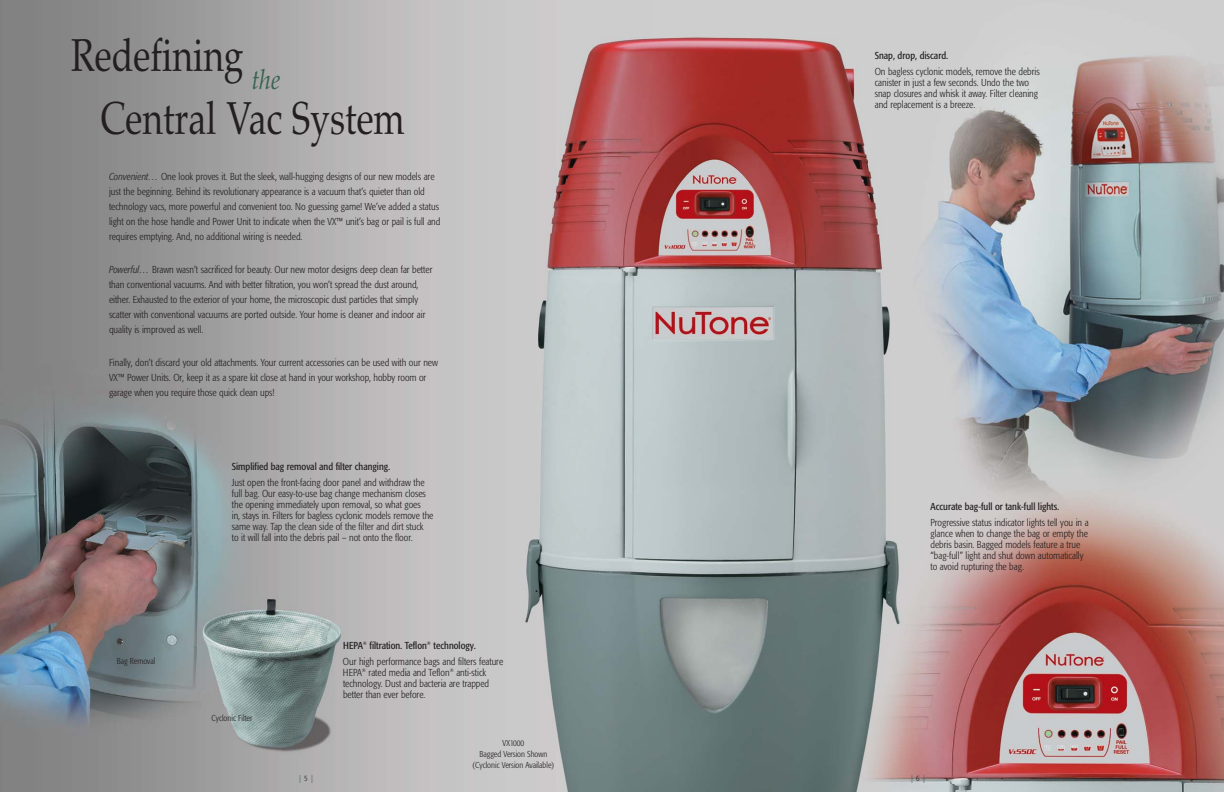
<style>
.page{position:relative;width:1224px;height:792px;background:#fff}
.page>*{position:absolute;margin:0;border:0;box-sizing:border-box;transform-origin:0 0}
.t1{font:46px/63.5px "Palatino";color:#231f20;scale:.77 1}
.t2{font:300 condensed 10px/11px "Formata";color:#231f20}
.t3{font:condensed 10px "Formata";color:#231f20}
.t4{font:300 condensed 8.5px/11px "Formata";color:#231f20;text-align:center}
.t5{font:300 condensed 8px "Formata";color:#386351}
.s1{font-style:italic}
.s2{color:#231f20}
.s3{font-weight:400}
</style>
<div class="page">
<img style="left:0;top:0;width:1224px;height:792px">
<h1 class="t1" style="left:100px;top:29px;width:397px;text-indent:-29px">Redefining <sub>the<br></sub>Central Vac System</h1>
<p class="t2" style="left:109px;top:169px;width:333px;line-height:15px"><span class="s1">Convenient…</span> One look proves it. But the sleek, wall-hugging designs of our new models are just the beginning. Behind its revolutionary appearance is a vacuum that’s quieter than old technology vacs, more powerful and convenient too. No guessing game! We’ve added a status light on the hose handle and Power Unit to indicate when the VX™ unit’s bag or pail is full and requires emptying. And, no additional wiring is needed.</p>
<p class="t2" style="left:109px;top:262px;width:325px;line-height:15px"><span class="s1">Powerful…</span> Brawn wasn’t sacrificed for beauty. Our new motor designs deep clean far better than conventional vacuums. And with better filtration, you won’t spread the dust around, either. Exhausted to the exterior of your home, the microscopic dust particles that simply scatter with conventional vacuums are ported outside. Your home is cleaner and indoor air quality is improved as well.</p>
<p class="t2" style="left:109px;top:355px;width:331px;line-height:15px">Finally, don’t discard your old attachments. Your current accessories can be used with our new<br>VX™ Power Units. Or, keep it as a spare kit close at hand in your workshop, hobby room or garage when you require those quick clean ups!</p>
<p class="t4" style="left:117px;top:656px;width:40px">Bag Removal</p>
<p class="t3" style="left:232px;top:462px;width:160px">Simplified bag removal and filter changing.</p>
<p class="t2" style="left:232px;top:477px;width:203px">Just open the front-facing door panel and withdraw the full bag. Our easy-to-use bag change mechanism closes the opening immediately upon removal, so what goes<br>in, stays in. Filters for bagless cyclonic models remove the same way. Tap the clean side of the filter and dirt stuck<br>to it will fall into the debris pail – not onto the floor.</p>
<p class="t4" style="left:212px;top:713px;width:42px">Cyclonic Filter</p>
<p class="t5" style="left:299px;top:775px;width:15px">| <span class="s2">5</span> |</p>
<p class="t2" style="left:343px;top:638px;width:162px;line-height:16px"><span class="s3">HEPA</span><sup>®</sup> <span class="s3">filtration. Teflon</span><sup>®</sup> <span class="s3">technology.<br></span>Our high performance bags and filters feature</p>
<p class="t2" style="left:343px;top:668px;width:148px">HEPA<sup>®</sup> rated media and Teflon<sup>®</sup> anti-stick technology. Dust and bacteria are trapped better than ever before.</p>
<p class="t4" style="left:473px;top:738px;width:83px">VX1000<br>Bagged Version Shown (Cyclonic Version Available)</p>
<p class="t3" style="left:875px;top:51px;width:75px">Snap, drop, discard.</p>
<p class="t2" style="left:875px;top:67px;width:166px">On bagless cyclonic models, remove the debris canister in just a few seconds. Undo the two snap closures and whisk it away. Filter cleaning and replacement is a breeze.</p>
<p class="t3" style="left:931px;top:502px;width:130px">Accurate bag-full or tank-full lights.</p>
<p class="t2" style="left:931px;top:518px;width:160px">Progressive status indicator lights tell you in a glance when to change the bag or empty the debris basin. Bagged models feature a true “bag-full” light and shut down automatically to avoid rupturing the bag.</p>
<p class="t5" style="left:911px;top:775px;width:15px">| <span class="s2">6</span> |</p>
</div>
